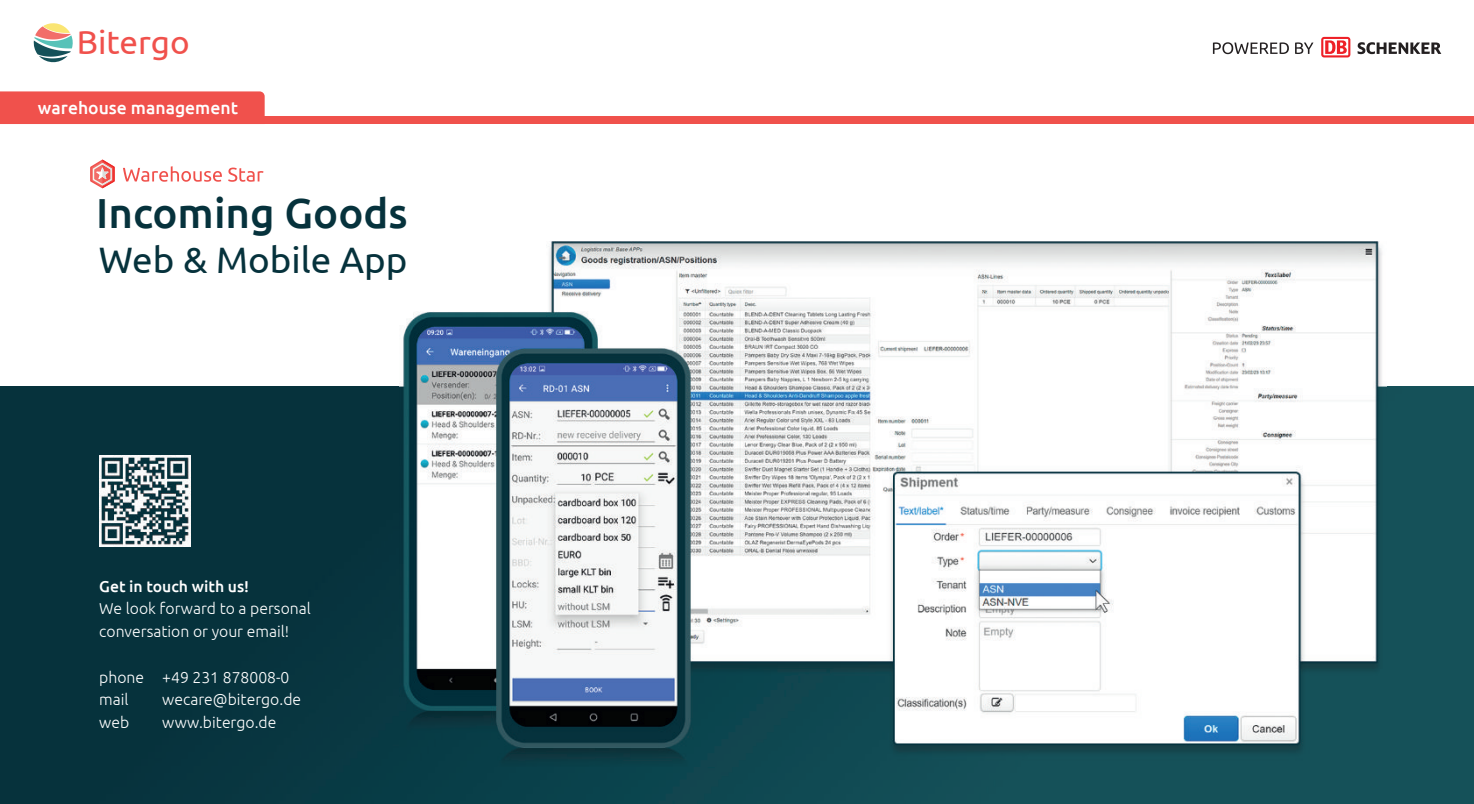
<style>
.page{position:relative;width:1474px;height:804px;background:#fff}
.page>*{position:absolute;margin:0;border:0;box-sizing:border-box;transform-origin:0 0}
.t1{font:500 42px "Ubuntu";color:#06323c}
.t2{font:36.75px "Ubuntu";color:#06323c}
.t3{font:33.25px "Ubuntu";color:#f0514c}
.t4{font:500 17.5px "Ubuntu";color:#fff}
.t5{font:300 15.75px/22.8px "Ubuntu";color:#fff}
.t6{font:500 15.75px "Ubuntu";color:#fff}
</style>
<div class="page">
<img style="left:0;top:387px;width:1473px;height:417px">
<div style="left:0;top:91px;width:265px;height:25px;background:#f0514c"></div>
<div style="left:0;top:116px;width:1473px;height:8px;background:#f0514c"></div>
<svg style="left:33px;top:23px;width:40px;height:40px"></svg>
<svg style="left:1212px;top:42px;width:76px;height:12px"></svg>
<svg style="left:1295px;top:42px;width:18px;height:12px"></svg>
<svg style="left:1357px;top:42px;width:84px;height:12px"></svg>
<svg style="left:1321px;top:37px;width:29px;height:20px"></svg>
<svg style="left:123px;top:166px;width:99px;height:16px"></svg>
<svg style="left:228px;top:168px;width:35px;height:14px"></svg>
<svg style="left:90px;top:159px;width:25px;height:30px"></svg>
<img style="left:399px;top:241px;width:987px;height:525px">
<img style="left:99px;top:455px;width:91px;height:91px">
<h3 class="t3" style="left:77px;top:28px;width:115px">Bitergo</h3>
<p class="t4" style="left:38px;top:100px;width:201px">warehouse management</p>
<h1 class="t1" style="left:96px;top:195px;width:313px">Incoming Goods</h1>
<h2 class="t2" style="left:99px;top:244px;width:310px">Web &amp; Mobile App</h2>
<p class="t6" style="left:99px;top:579px;width:151px">Get in touch with us!</p>
<p class="t5" style="left:99px;top:598px;width:213px">We look forward to a personal conversation or your email!</p>
<p class="t5" style="left:99px;top:666px;width:192px">phone +49 231 878008-0 mail</p>
<p class="t5" style="left:162px;top:689px;width:140px">wecare@bitergo.de</p>
<p class="t5" style="left:99px;top:712px;width:32px">web</p>
<p class="t5" style="left:162px;top:712px;width:116px">www.bitergo.de</p>
</div>
